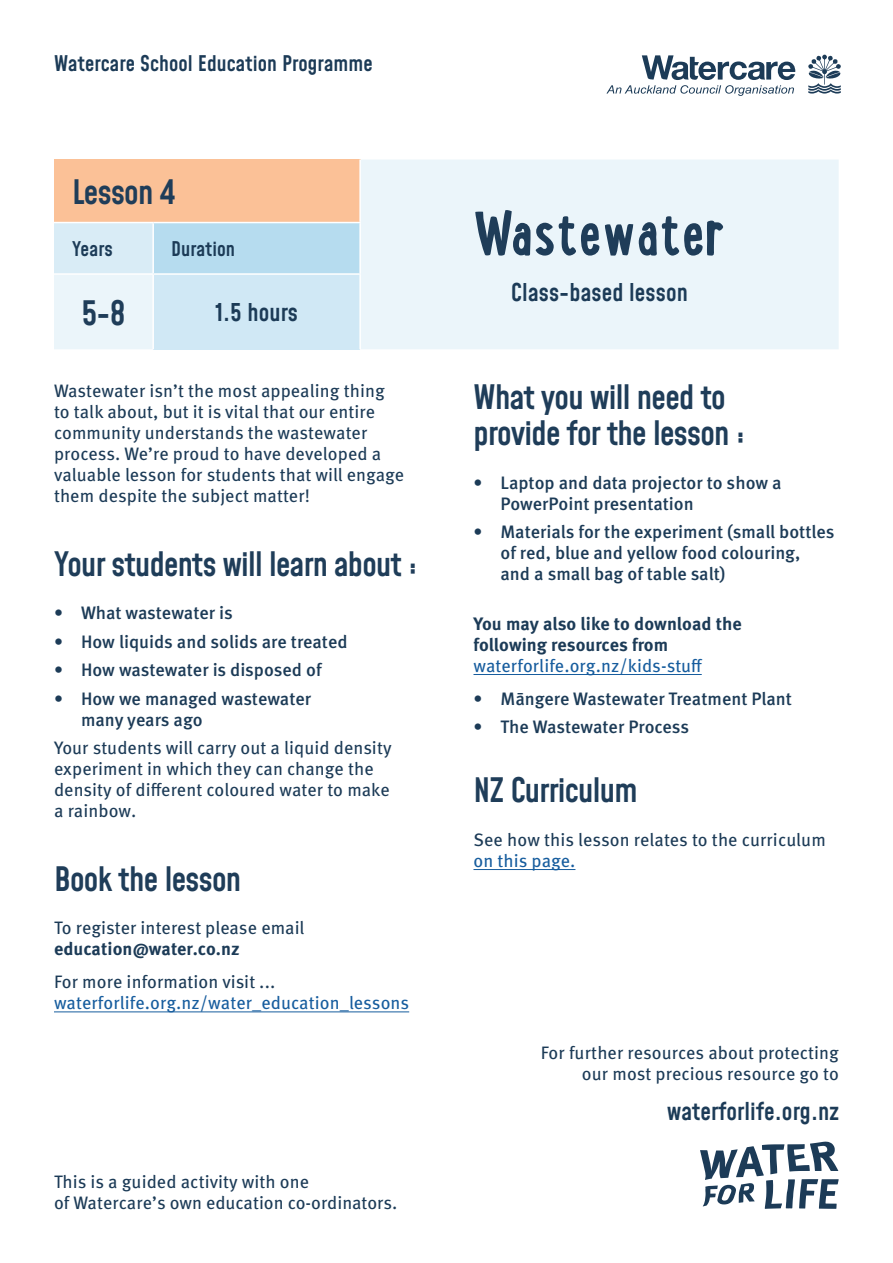
<style>
.page{position:relative;width:893px;height:1263px;background:#fff}
.page>*{position:absolute;margin:0;border:0;box-sizing:border-box;transform-origin:0 0}
.BIG_heading{font:700 67.65px "Lunch Box";color:#1f3d59}
.Header_s30{font:500 33px/36px "Mohave";letter-spacing:-.02em;color:#1f3d59}
.BODY{font:500 24.15px "Mohave";letter-spacing:.005em;color:#1c3b57}
.BODY-2{font:500 24px "Mohave";letter-spacing:.005em;color:#1c3b57}
.BODY-3{font:500 21.15px "Mohave";letter-spacing:.005em;color:#1c3b57}
.BODY-4{font:500 19.8px "Mohave";letter-spacing:.005em;color:#1c3b57}
.BODY-5{font:18px/21px "Meta Pro";letter-spacing:.005em;color:#1c3b57}
.t1{font:500 18px/21px "Meta Pro";color:#1c3b57}
.BODY-6{font:700 18px/21px "Meta Pro";color:#1c3b57}
.BODY-7{font:18px/21px "Meta Pro";letter-spacing:.005em;color:#175d9e}
.s1{font-weight:700}
.s2{color:#1c3b57}
.s3{font-weight:400;color:#175d9e}
.s4{color:#175d9e}
</style>
<div class="page">
<hr style="left:54px;top:1012px;width:355px;height:1px;background:#175d9e">
<hr style="left:473px;top:674px;width:229px;height:1px;background:#175d9e">
<hr style="left:473px;top:869px;width:102px;height:1px;background:#175d9e">
<svg style="left:808px;top:55px;width:33px;height:39px"></svg>
<svg style="left:606px;top:55px;width:190px;height:41px"></svg>
<svg style="left:54px;top:160px;width:785px;height:189px;background:#edece9"></svg>
<div style="left:54px;top:223px;width:99px;height:51px;background:#d9ecf6"></div>
<div style="left:153px;top:223px;width:207px;height:51px;background:#b6dcef"></div>
<div style="left:153px;top:274px;width:207px;height:75px;background:#d0e8f5"></div>
<hr style="left:359px;top:160px;width:2px;height:62px;background:#fff">
<hr style="left:54px;top:222px;width:99px;height:1px;background:#fff">
<hr style="left:153px;top:222px;width:208px;height:1px;background:#fff">
<hr style="left:152px;top:223px;width:2px;height:50px;background:#fff">
<hr style="left:359px;top:223px;width:2px;height:50px;background:#fff">
<hr style="left:54px;top:273px;width:99px;height:2px;background:#fff">
<hr style="left:153px;top:273px;width:208px;height:2px;background:#fff">
<hr style="left:152px;top:275px;width:2px;height:74px;background:#fff">
<hr style="left:359px;top:275px;width:2px;height:74px;background:#fff">
<svg style="left:700px;top:1141px;width:139px;height:68px"></svg>
<p class="BODY-3" style="left:54px;top:50px;width:320px">Watercare School Education Programme</p>
<p class="Header_s30" style="left:72px;top:176px;width:105px">Lesson 4</p>
<p class="BODY-4" style="left:72px;top:237px;width:42px">Years</p>
<p class="BODY-4" style="left:171px;top:237px;width:65px">Duration</p>
<p class="Header_s30" style="left:81px;top:297px;width:46px">5-8</p>
<p class="BODY-2" style="left:215px;top:297px;width:84px">1.5 hours</p>
<p class="BODY-5" style="left:54px;top:381px;width:352px">Wastewater isn’t the most appealing thing to talk about, but it is vital that our entire community understands the wastewater process. We’re proud to have developed a valuable lesson for students that will engage them despite the subject matter!</p>
<p class="Header_s30" style="left:54px;top:548px;width:365px">Your students will learn about :</p>
<p class="t1" style="left:54px;top:603px;width:180px">• What wastewater is</p>
<p class="t1" style="left:54px;top:632px;width:295px">• How liquids and solids are treated</p>
<p class="t1" style="left:54px;top:660px;width:269px">• How wastewater is disposed of</p>
<p class="t1" style="left:81px;top:689px;width:232px;text-indent:-27px">• How we managed wastewater many years ago</p>
<p class="BODY-5" style="left:54px;top:738px;width:339px">Your students will carry out a liquid density experiment in which they can change the density of different coloured water to make a rainbow.</p>
<p class="Header_s30" style="left:54px;top:863px;width:189px">Book the lesson</p>
<p class="BODY-5" style="left:54px;top:918px;width:252px">To register interest please email <span class="s1">education@water.co.nz</span></p>
<p class="BODY-7" style="left:54px;top:972px;width:357px"><span class="s2">For more information visit ... </span>waterforlife.org.nz/water_education_lessons</p>
<p class="BODY-5" style="left:54px;top:1172px;width:345px">This is a guided activity with one<br>of Watercare’s own education co-ordinators.</p>
<p class="BIG_heading" style="left:473px;top:188px;width:254px">Wastewater</p>
<p class="BODY-2" style="left:511px;top:277px;width:178px">Class-based lesson</p>
<p class="Header_s30" style="left:473px;top:382px;width:274px">What you will need to provide for the lesson :</p>
<p class="t1" style="left:500px;top:473px;width:283px;text-indent:-27px">• Laptop and data projector to show a<br>PowerPoint presentation</p>
<p class="t1" style="left:500px;top:522px;width:336px;text-indent:-27px">• Materials for the experiment (small bottles of red, blue and yellow food colouring,<br>and a small bag of table salt)</p>
<p class="BODY-6" style="left:473px;top:614px;width:270px">You may also like to download the following resources from <span class="s3">waterforlife.org.nz/kids-stuff</span></p>
<p class="t1" style="left:473px;top:689px;width:320px">• Māngere Wastewater Treatment Plant</p>
<p class="t1" style="left:473px;top:717px;width:217px">• The Wastewater Process</p>
<p class="Header_s30" style="left:473px;top:775px;width:166px">NZ Curriculum</p>
<p class="BODY-5" style="left:473px;top:830px;width:354px">See how this lesson relates to the curriculum <span class="s4">on this page.</span></p>
<p class="BODY-5" style="left:541px;top:1043px;width:300px;text-align:right">For further resources about protecting our most precious resource go to</p>
<p class="BODY" style="left:667px;top:1096px;width:173px">waterforlife.org.nz</p>
</div>
